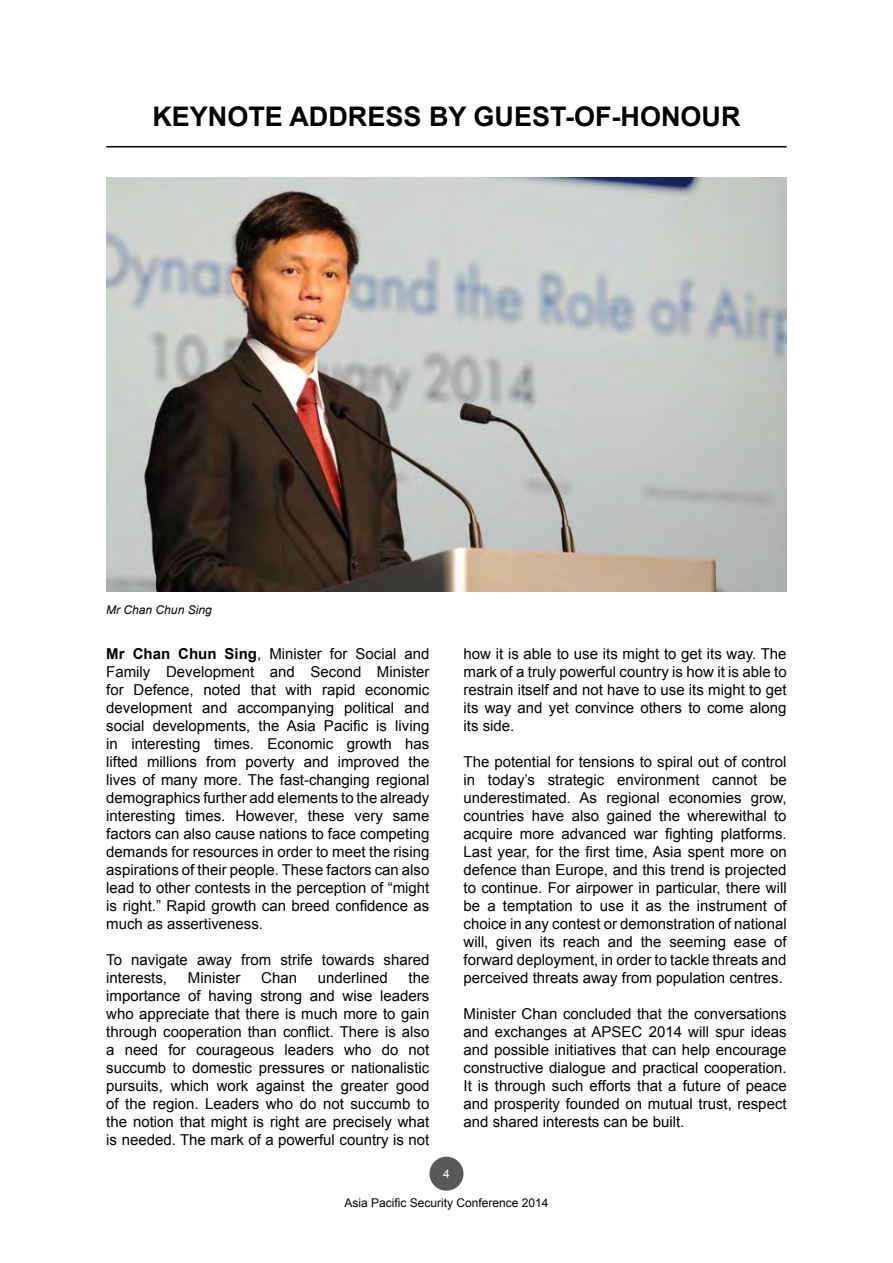
<style>
.page{position:relative;width:893px;height:1263px;background:#fff}
.page>*{position:absolute;margin:0;border:0;box-sizing:border-box;transform-origin:0 0}
.t1{font:700 27px "Arial";color:#000}
.t2{font:15px/18px "Arial";color:#000;text-align:justify}
.t3{font:12px "Arial";color:#000}
.t4{font:italic 12px "Arial";color:#000}
.t5{font:12px "Arial";color:#fff}
.s1{font-weight:700}
</style>
<div class="page">
<div style="left:429px;top:1157px;width:34px;height:34px;background:#58595b;border-radius:50%"></div>
<img style="left:106px;top:178px;width:681px;height:413px">
<hr style="left:106px;top:146px;width:681px;height:1px;background:#000">
<h1 class="t1" style="left:152px;top:99px;width:158px">KEYNOTE ADD</h1>
<h1 class="t1" style="left:348px;top:99px;width:394px">RESS BY GUEST-OF-HONOUR</h1>
<p class="t4" style="left:106px;top:602px;width:107px">Mr Chan Chun Sing</p>
<p class="t2" style="left:106px;top:645px;width:325px"><span class="s1">MR CHAN CHUN SING</span>, Minister for Social and Family Development and Second Minister for Defence, noted that with rapid economic development and accompanying political and social developments, the Asia Pacific is living in interesting times. Economic growth has lifted millions from poverty and improved the lives of many more. The fast-changing regional demographics further add elements to the already interesting times. However, these very same factors can also cause nations to face competing demands for resources in order to meet the rising aspirations of their people. These factors can also lead to other contests in the perception of “might is right.” Rapid growth can breed confidence as much as assertiveness.</p>
<p class="t2" style="left:106px;top:951px;width:325px">To navigate away from strife towards shared interests,</p>
<p class="t2" style="left:188px;top:969px;width:54px">Minister</p>
<p class="t2" style="left:261px;top:969px;width:37px">Chan</p>
<p class="t2" style="left:318px;top:969px;width:72px">underlined</p>
<p class="t2" style="left:106px;top:969px;width:325px;text-indent:302px">the importance of having strong and wise leaders who appreciate that there is much more to gain through cooperation than conflict. There is also a need for courageous leaders who do not succumb to domestic pressures or nationalistic pursuits, which work against the greater good of the region. Leaders who do not succumb to the notion that might is right are precisely what is needed. The mark of a powerful country is not</p>
<p class="t5" style="left:443px;top:1166px;width:8px">4</p>
<p class="t2" style="left:463px;top:645px;width:325px">how it is able to use its might to get its way. The mark of a truly powerful country is how it is able to restrain itself and not have to use its might to get its way and yet convince others to come along its side.</p>
<p class="t2" style="left:463px;top:753px;width:325px">The potential for tensions to spiral out of control in today’s strategic environment cannot be underestimated. As regional economies grow, countries have also gained the wherewithal to acquire more advanced war fighting platforms.<br>Last year, for the first time, Asia spent more on defence than Europe, and this trend is projected to continue. For airpower in particular, there will be a temptation to use it as the instrument of choice in any contest or demonstration of national will, given its reach and the seeming ease of forward deployment, in order to tackle threats and perceived threats away from population centres.</p>
<p class="t2" style="left:463px;top:1005px;width:325px">Minister Chan concluded that the conversations and exchanges at APSEC 2014 will spur ideas and possible initiatives that can help encourage constructive dialogue and practical cooperation.<br>It is through such efforts that a future of peace and prosperity founded on mutual trust, respect and shared interests can be built.</p>
<p class="t3" style="left:344px;top:1195px;width:206px">Asia Pacific Security Conference 2014</p>
</div>
